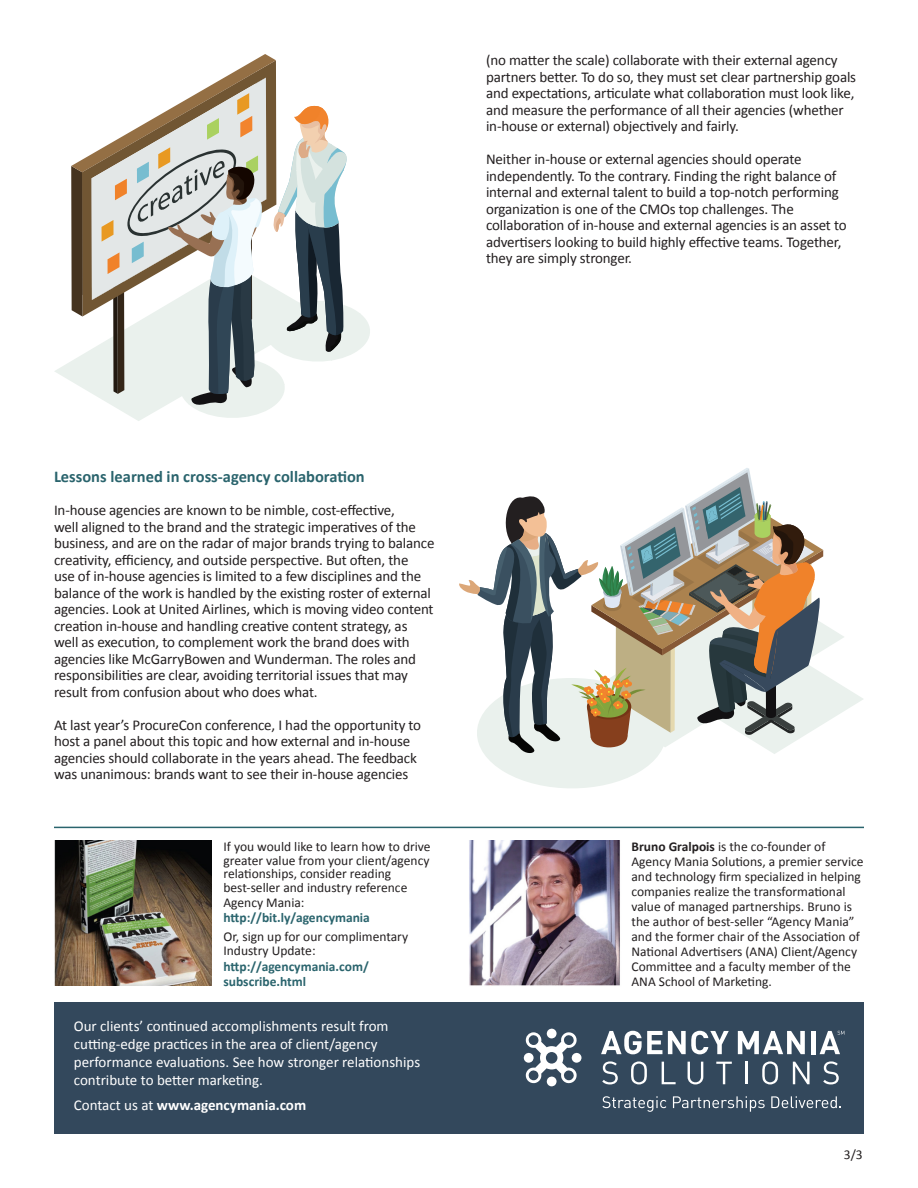
<style>
.page{position:relative;width:918px;height:1188px;background:#fff}
.page>*{position:absolute;margin:0;border:0;box-sizing:border-box;transform-origin:0 0}
.t1{font:700 16.5px "Calibri";color:#2a646d}
.t2{font:15px/16.5px "Calibri";letter-spacing:-.01em;color:#231f20}
.t3{font:15px/18px "Calibri";color:#fff}
.t4{font:700 15px "Calibri";color:#fff}
.t5{font:13.5px/15px "Calibri";color:#231f20;text-align:justify}
.t6{font:700 13.5px "Calibri";color:#2a646d}
.s1{font-weight:400}
.s2{font-weight:700}
</style>
<div class="page">
<hr style="left:54px;top:827px;width:810px;height:1px;background:#2a646d">
<div style="left:54px;top:1003px;width:810px;height:131px;background:#33485c"></div>
<svg style="left:601px;top:1031px;width:61px;height:23px"></svg>
<svg style="left:668px;top:1031px;width:61px;height:23px"></svg>
<svg style="left:738px;top:1031px;width:67px;height:23px"></svg>
<div style="left:811px;top:1031px;width:5px;height:23px;background:#fff"></div>
<svg style="left:602px;top:1061px;width:16px;height:23px"></svg>
<svg style="left:631px;top:1061px;width:16px;height:23px"></svg>
<svg style="left:662px;top:1062px;width:14px;height:22px"></svg>
<svg style="left:688px;top:1062px;width:15px;height:22px"></svg>
<svg style="left:716px;top:1062px;width:16px;height:22px"></svg>
<hr style="left:745px;top:1062px;width:3px;height:22px;background:#fff">
<svg style="left:762px;top:1061px;width:16px;height:23px"></svg>
<svg style="left:793px;top:1062px;width:17px;height:22px"></svg>
<svg style="left:823px;top:1061px;width:16px;height:23px"></svg>
<svg style="left:524px;top:1029px;width:58px;height:58px"></svg>
<svg style="left:602px;top:1096px;width:64px;height:16px"></svg>
<svg style="left:673px;top:1096px;width:92px;height:16px"></svg>
<svg style="left:771px;top:1096px;width:69px;height:12px"></svg>
<svg style="left:820px;top:1031px;width:24px;height:23px"></svg>
<img style="left:54px;top:841px;width:158px;height:144px">
<img style="left:469px;top:841px;width:151px;height:145px">
<svg style="left:826px;top:626px;width:37px;height:96px"></svg>
<svg style="left:459px;top:468px;width:367px;height:320px"></svg>
<svg style="left:54px;top:54px;width:316px;height:367px"></svg>
<p class="t2" style="left:486px;top:52px;width:372px">(no matter the scale) collaborate with their external agency partners better. To do so, they must set clear partnership goals and expectations, articulate what collaboration must look like, and measure the performance of all their agencies (whether in-house or external) objectively and fairly.</p>
<p class="t2" style="left:486px;top:151px;width:362px">Neither in-house or external agencies should operate independently. To the contrary. Finding the right balance of internal and external talent to build a top-notch performing organization is one of the CMOs top challenges. The collaboration of in-house and external agencies is an asset to advertisers looking to build highly effective teams. Together, they are simply stronger.</p>
<p class="t1" style="left:54px;top:466px;width:312px">Lessons learned in cross-agency collaboration</p>
<p class="t2" style="left:54px;top:502px;width:382px">In-house agencies are known to be nimble, cost-effective,<br>well aligned to the brand and the strategic imperatives of the business, and are on the radar of major brands trying to balance creativity, efficiency, and outside perspective. But often, the<br>use of in-house agencies is limited to a few disciplines and the balance of the work is handled by the existing roster of external agencies. Look at United Airlines, which is moving video content creation in-house and handling creative content strategy, as well as execution, to complement work the brand does with agencies like McGarryBowen and Wunderman. The roles and responsibilities are clear, avoiding territorial issues that may result from confusion about who does what.</p>
<p class="t2" style="left:54px;top:716px;width:369px">At last year’s ProcureCon conference, I had the opportunity to host a panel about this topic and how external and in-house agencies should collaborate in the years ahead. The feedback was unanimous: brands want to see their in-house agencies</p>
<p class="t5" style="left:224px;top:840px;width:209px;line-height:13.5px">If you would like to learn how to drive greater value from your client/agency relationships, consider reading</p>
<p class="t5" style="left:224px;top:880px;width:185px">best-seller and industry reference</p>
<p class="t5" style="left:224px;top:895px;width:83px">Agency Mania:</p>
<p class="t6" style="left:224px;top:908px;width:148px">http://bit.ly/agencymania</p>
<p class="t5" style="left:224px;top:929px;width:186px">Or, sign up for our complimentary</p>
<p class="t5" style="left:224px;top:943px;width:94px">Industry Update:</p>
<p class="t6" style="left:224px;top:958px;width:147px">http://agencymania.com/</p>
<p class="t6" style="left:224px;top:973px;width:84px">subscribe.html</p>
<p class="t3" style="left:74px;top:1017px;width:348px">Our clients’ continued accomplishments result from cutting-edge practices in the area of client/agency performance evaluations. See how stronger relationships contribute to better marketing.</p>
<p class="t4" style="left:74px;top:1096px;width:234px"><span class="s1">Contact us at</span> www.agencymania.com</p>
<p class="t5" style="left:632px;top:839px;width:195px"><span class="s2">Bruno Gralpois</span> is the co-founder of</p>
<p class="t5" style="left:632px;top:854px;width:234px;text-align:left">Agency Mania Solutions, a premier service and technology firm specialized in helping companies realize the transformational value of managed partnerships. Bruno is the author of best-seller “Agency Mania” and the former chair of the Association of National Advertisers (ANA) Client/Agency Committee and a faculty member of the ANA School of Marketing.</p>
<p class="t5" style="left:844px;top:1147px;width:20px">3/3</p>
</div>
